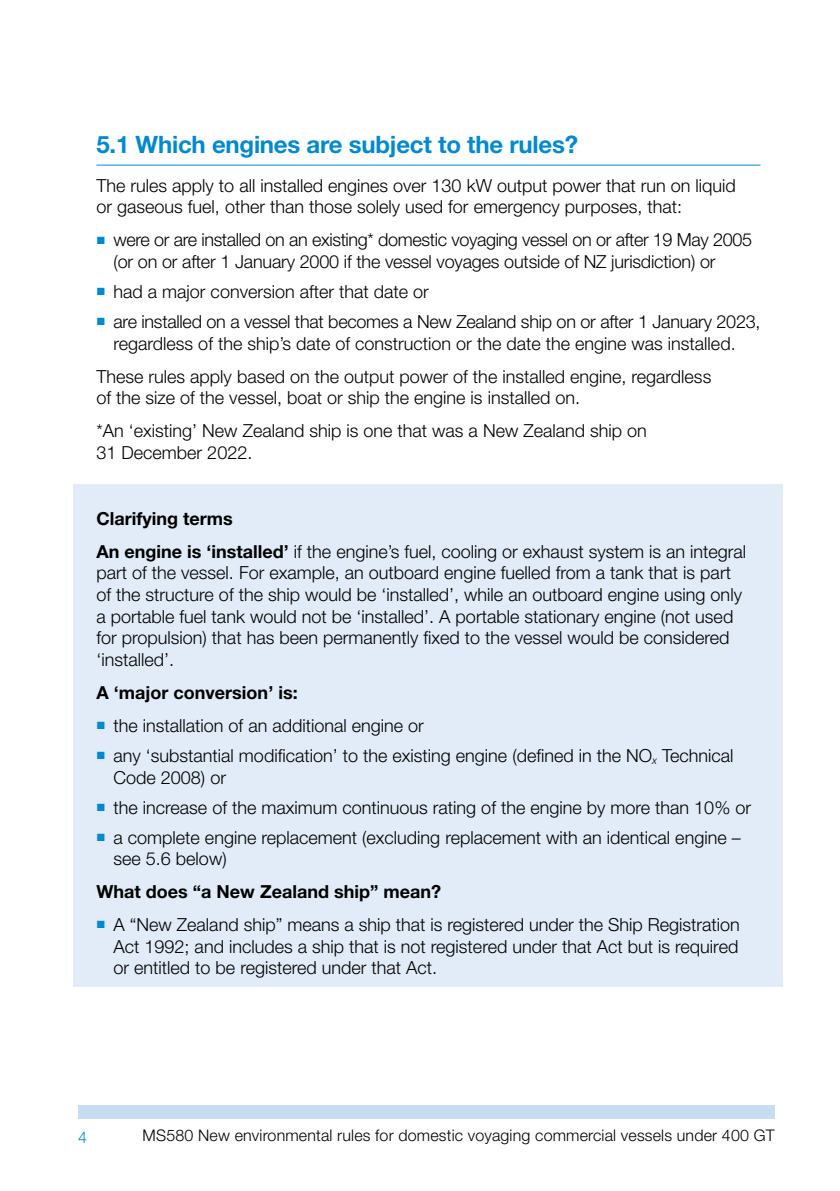
<style>
.page{position:relative;width:840px;height:1191px;background:#fff}
.page>*{position:absolute;margin:0;border:0;box-sizing:border-box;transform-origin:0 0}
.t1{font:700 24px "m Helvetica Neue LT Std";letter-spacing:-.01em;color:#0089cf}
.t2{font:18px/21.6px "m Helvetica Neue LT Std Lt";color:#000}
.t3{font:18px/21.6px "m Helvetica Neue LT Std Lt";letter-spacing:-.02em;color:#000}
.t4{font:700 18px "m Helvetica Neue LT Std";color:#000}
.t5{font:16px "m Helvetica Neue LT Std Lt";letter-spacing:.01em;color:#000}
.t6{font:16px "m Helvetica Neue LT Std Lt";color:#0089cf}
.s1{font-family:"m Helvetica Neue LT Std";font-weight:700}
</style>
<div class="page">
<div style="left:78px;top:1105px;width:696px;height:14px;background:#c7ddf3"></div>
<div style="left:73px;top:484px;width:709px;height:502px;background:#e1ecf8"></div>
<hr style="left:96px;top:165px;width:664px;height:1px;background:#0089cf">
<h1 class="t1" style="left:96px;top:130px;width:483px">5.1 Which engines are subject to the rules?</h1>
<p class="t2" style="left:96px;top:174px;width:640px">The rules apply to all installed engines over 130 kW output power that run on liquid or gaseous fuel, other than those solely used for emergency purposes, that:</p>
<p class="t3" style="left:113px;top:229px;width:639px">were or are installed on an existing* domestic voyaging vessel on or after 19 May 2005 (or on or after 1 January 2000 if the vessel voyages outside of NZ jurisdiction) or</p>
<p class="t2" style="left:113px;top:276px;width:648px;line-height:30.2px">had a major conversion after that date or<br>are installed on a vessel that becomes a New Zealand ship on or after 1 January 2023,</p>
<p class="t2" style="left:96px;top:326px;width:640px;line-height:33px;text-indent:17px">regardless of the ship’s date of construction or the date the engine was installed.<br>These rules apply based on the output power of the installed engine, regardless</p>
<p class="t2" style="left:96px;top:381px;width:551px;line-height:33px">of the size of the vessel, boat or ship the engine is installed on.<br>*An ‘existing’ New Zealand ship is one that was a New Zealand ship on</p>
<p class="t2" style="left:96px;top:441px;width:157px">31 December 2022.</p>
<p class="t4" style="left:96px;top:507px;width:138px">Clarifying terms</p>
<p class="t2" style="left:96px;top:540px;width:651px"><span class="s1">An engine is ‘installed’</span> if the engine’s fuel, cooling or exhaust system is an integral part of the vessel. For example, an outboard engine fuelled from a tank that is part of the structure of the ship would be ‘installed’, while an outboard engine using only a portable fuel tank would not be ‘installed’. A portable stationary engine (not used for propulsion) that has been permanently fixed to the vessel would be considered ‘installed’.</p>
<p class="t4" style="left:96px;top:681px;width:202px">A ‘major conversion’ is:</p>
<p class="t2" style="left:113px;top:710px;width:621px;line-height:30.2px">the installation of an additional engine or<br>any ‘substantial modification’ to the existing engine (defined in the NO<sub>x</sub> Technical</p>
<p class="t2" style="left:113px;top:761px;width:638px;line-height:30.2px">Code 2008) or<br>the increase of the maximum continuous rating of the engine by more than 10% or a complete engine replacement (excluding replacement with an identical engine –</p>
<p class="t2" style="left:113px;top:847px;width:115px">see 5.6 below)</p>
<p class="t4" style="left:96px;top:880px;width:346px">What does “a New Zealand ship” mean?</p>
<p class="t2" style="left:113px;top:913px;width:627px;text-align:justify">A “New Zealand ship” means a ship that is registered under the Ship Registration Act 1992; and includes a ship that is not registered under that Act but is required or entitled to be registered under that Act.</p>
<p class="t6" style="left:78px;top:1128px;width:10px">4</p>
<p class="t5" style="left:142px;top:1125px;width:633px">MS580 New environmental rules for domestic voyaging commercial vessels under 400 GT</p>
</div>
